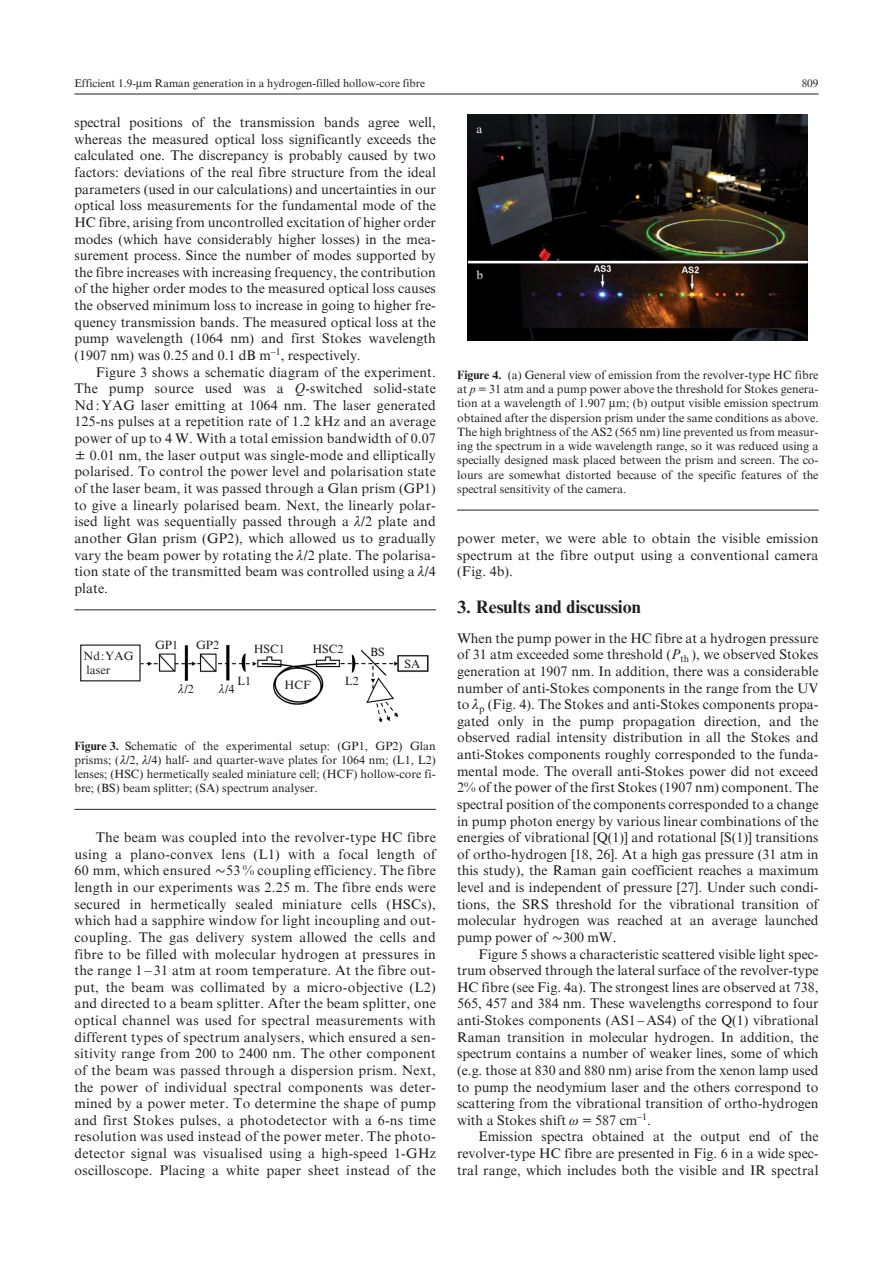
<style>
.page{position:relative;width:893px;height:1263px;background:#fff}
.page>*{position:absolute;margin:0;border:0;box-sizing:border-box;transform-origin:0 0}
.Подзаголовок_1{font:700 18px "Times QE";color:#231f20}
.Обычный_с_отступом{font:13.95px/16.6px "Times QE";letter-spacing:.01em;color:#231f20;text-align:justify}
.Обычный_без_отступа{font:13.95px/16.6px "Times QE";color:#231f20;text-align:justify}
.Подпись_к_рисунку{font:12px/14.2px "Times QE";color:#231f20;text-align:justify}
.t1{font:12px "Times QE";color:#fff}
.Колонтитул2{font:11.25px "Times QE";color:#231f20}
.Колонтитул1{font:11.25px "Times QE";color:#231f20}
.s1{font-family:"Times QE Inclined"}
.s2{font-weight:700}
</style>
<div class="page">
<hr style="left:74px;top:94px;width:745px;height:1px;background:#231f20">
<hr style="left:74px;top:609px;width:362px;height:1px;background:#231f20">
<hr style="left:74px;top:809px;width:362px;height:1px;background:#231f20">
<img style="left:100px;top:644px;width:329px;height:78px">
<div style="left:80px;top:644px;width:61px;height:37px;border:1px solid #231f20"></div>
<hr style="left:457px;top:510px;width:362px;height:1px;background:#231f20">
<img style="left:468px;top:115px;width:340px;height:226px">
<p class="Колонтитул2" style="left:74px;top:77px;width:352px">Efficient 1.9- m Raman generation in a hydrogen-filled hollow-core fibre</p>
<p class="Колонтитул1" style="left:802px;top:77px;width:18px">809</p>
<p class="Обычный_с_отступом" style="left:74px;top:114px;width:363px">spectral positions of the transmission bands agree well, whereas the measured optical loss significantly exceeds the calculated one. The discrepancy is probably caused by two factors: deviations of the real fibre structure from the ideal parameters (used in our calculations) and uncertainties in our optical loss measurements for the fundamental mode of the HC fibre, arising from uncontrolled excitation of higher order modes (which have considerably higher losses) in the mea&shy;surement process. Since the number of modes supported by the fibre increases with increasing frequency, the contribution of the higher order modes to the measured optical loss causes the observed minimum loss to increase in going to higher fre&shy;quency transmission bands. The measured optical loss at the pump wavelength (1064 nm) and first Stokes wavelength (1907 nm) was 0.25 and 0.1 dB m<sup>–1</sup>, respectively.</p>
<p class="Обычный_с_отступом" style="left:96px;top:364px;width:342px">Figure 3 shows a schematic diagram of the experiment.</p>
<p class="Обычный_с_отступом" style="left:74px;top:380px;width:363px">The pump source used was a <span class="s1">Q</span>-switched solid-state</p>
<p class="Обычный_с_отступом" style="left:74px;top:397px;width:363px">Nd :YAG laser emitting at 1064 nm. The laser generated</p>
<p class="Обычный_с_отступом" style="left:74px;top:413px;width:363px">125-ns pulses at a repetition rate of 1.2 kHz and an average</p>
<p class="Обычный_с_отступом" style="left:74px;top:430px;width:363px">power of up to 4 W. With a total emission bandwidth of 0.07</p>
<p class="Обычный_с_отступом" style="left:90px;top:447px;width:348px">0.01 nm, the laser output was single-mode and elliptically</p>
<p class="Обычный_с_отступом" style="left:74px;top:463px;width:363px">polarised. To control the power level and polarisation state</p>
<p class="Обычный_с_отступом" style="left:74px;top:480px;width:363px">of the laser beam, it was passed through a Glan prism (GP1)</p>
<p class="Обычный_с_отступом" style="left:74px;top:497px;width:363px">to give a linearly polarised beam. Next, the linearly polar-</p>
<p class="Обычный_с_отступом" style="left:74px;top:513px;width:363px">ised light was sequentially passed through a ●/2 plate and</p>
<p class="Обычный_с_отступом" style="left:74px;top:530px;width:363px">another Glan prism (GP2), which allowed us to gradually</p>
<p class="Обычный_с_отступом" style="left:74px;top:546px;width:363px">vary the beam power by rotating the ●/2 plate. The polarisa-</p>
<p class="Обычный_с_отступом" style="left:74px;top:563px;width:363px">tion state of the transmitted beam was controlled using a ●/4</p>
<p class="Обычный_с_отступом" style="left:74px;top:580px;width:35px">plate.</p>
<p class="t1" style="left:477px;top:122px;width:7px">a</p>
<p class="t1" style="left:477px;top:268px;width:8px">b</p>
<p class="Подпись_к_рисунку" style="left:457px;top:368px;width:363px"><span class="s2">Figure 4.</span> (a) General view of emission from the revolver-type HC fibre at <span class="s1">p</span> = 31 atm and a pump power above the threshold for Stokes genera&shy;tion at a wavelength of 1.907 m; (b) output visible emission spectrum obtained after the dispersion prism under the same conditions as above.<br>The high brightness of the AS2 (565 nm) line prevented us from measur&shy;ing the spectrum in a wide wavelength range, so it was reduced using a specially designed mask placed between the prism and screen. The co&shy;lours are somewhat distorted because of the specific features of the spectral sensitivity of the camera.</p>
<p class="Обычный_с_отступом" style="left:457px;top:530px;width:363px">power meter, we were able to obtain the visible emission spectrum at the fibre output using a conventional camera (Fig. 4b).</p>
<p class="Подзаголовок_1" style="left:457px;top:598px;width:185px">3. Results and discussion</p>
<p class="Обычный_без_отступа" style="left:457px;top:630px;width:363px">When the pump power in the HC fibre at a hydrogen pressure of 31 atm exceeded some threshold (<span class="s1">P</span><sub>th</sub> ), we observed Stokes generation at 1907 nm. In addition, there was a considerable number of anti-Stokes components in the range from the UV to ●<sub>p</sub> (Fig. 4). The Stokes and anti-Stokes components propa&shy;gated only in the pump propagation direction, and the observed radial intensity distribution in all the Stokes and anti-Stokes components roughly corresponded to the funda&shy;mental mode. The overall anti-Stokes power did not exceed 2% of the power of the first Stokes (1907 nm) component. The spectral position of the components corresponded to a change in pump photon energy by various linear combinations of the energies of vibrational [Q(1)] and rotational [S(1)] transitions of ortho-hydrogen [18, 26]. At a high gas pressure (31 atm in this study), the Raman gain coefficient reaches a maximum level and is independent of pressure [27]. Under such condi&shy;tions, the SRS threshold for the vibrational transition of molecular hydrogen was reached at an average launched pump power of 300 mW.</p>
<p class="Обычный_с_отступом" style="left:457px;top:945px;width:363px;text-indent:21px">Figure 5 shows a characteristic scattered visible light spec&shy;trum observed through the lateral surface of the revolver-type HC fibre (see Fig. 4a). The strongest lines are observed at 738, 565, 457 and 384 nm. These wavelengths correspond to four anti-Stokes components (AS1–AS4) of the Q(1) vibrational Raman transition in molecular hydrogen. In addition, the spectrum contains a number of weaker lines, some of which (e.g. those at 830 and 880 nm) arise from the xenon lamp used to pump the neodymium laser and the others correspond to scattering from the vibrational transition of ortho-hydrogen with a Stokes shift = 587 cm<sup>–1</sup>.</p>
<p class="Обычный_с_отступом" style="left:457px;top:1128px;width:363px;text-indent:21px">Emission spectra obtained at the output end of the revolver-type HC fibre are presented in Fig. 6 in a wide spec&shy;tral range, which includes both the visible and IR spectral</p>
<p class="Подпись_к_рисунку" style="left:155px;top:638px;width:25px">GP1</p>
<p class="Подпись_к_рисунку" style="left:196px;top:638px;width:25px">GP2</p>
<p class="Подпись_к_рисунку" style="left:179px;top:682px;width:16px">●/2</p>
<p class="Подпись_к_рисунку" style="left:220px;top:682px;width:16px">●/4</p>
<p class="Подпись_к_рисунку" style="left:254px;top:642px;width:33px">HSC1</p>
<p class="Подпись_к_рисунку" style="left:312px;top:642px;width:33px">HSC2</p>
<p class="Подпись_к_рисунку" style="left:370px;top:645px;width:16px">BS</p>
<p class="Подпись_к_рисунку" style="left:83px;top:649px;width:52px">Nd:YAG laser</p>
<p class="Подпись_к_рисунку" style="left:405px;top:656px;width:17px">SA</p>
<p class="Подпись_к_рисунку" style="left:237px;top:673px;width:16px">L1</p>
<p class="Подпись_к_рисунку" style="left:285px;top:678px;width:28px">HCF</p>
<p class="Подпись_к_рисунку" style="left:345px;top:674px;width:16px">L2</p>
<p class="Подпись_к_рисунку" style="left:74px;top:738px;width:363px"><span class="s2">Figure 3.</span> Schematic of the experimental setup: (GP1, GP2) Glan prisms; ( ●/2, ●/4) half- and quarter-wave plates for 1064 nm; (L1, L2) lenses; (HSC) hermetically sealed miniature cell; (HCF) hollow-core fi&shy;bre; (BS) beam splitter; (SA) spectrum analyser.</p>
<p class="Обычный_с_отступом" style="left:74px;top:829px;width:363px;text-indent:21px">The beam was coupled into the revolver-type HC fibre using a plano-convex lens (L1) with a focal length of 60 mm, which ensured 53 % coupling efficiency. The fibre length in our experiments was 2.25 m. The fibre ends were secured in hermetically sealed miniature cells (HSCs), which had a sapphire window for light incoupling and out&shy;coupling. The gas delivery system allowed the cells and fibre to be filled with molecular hydrogen at pressures in the range 1 – 31 atm at room temperature. At the fibre out&shy;put, the beam was collimated by a micro-objective (L2) and directed to a beam splitter. After the beam splitter, one optical channel was used for spectral measurements with different types of spectrum analysers, which ensured a sen&shy;sitivity range from 200 to 2400 nm. The other component of the beam was passed through a dispersion prism. Next, the power of individual spectral components was deter&shy;mined by a power meter. To determine the shape of pump and first Stokes pulses, a photodetector with a 6-ns time resolution was used instead of the power meter. The photo&shy;detector signal was visualised using a high-speed 1-GHz oscilloscope. Placing a white paper sheet instead of the</p>
</div>
